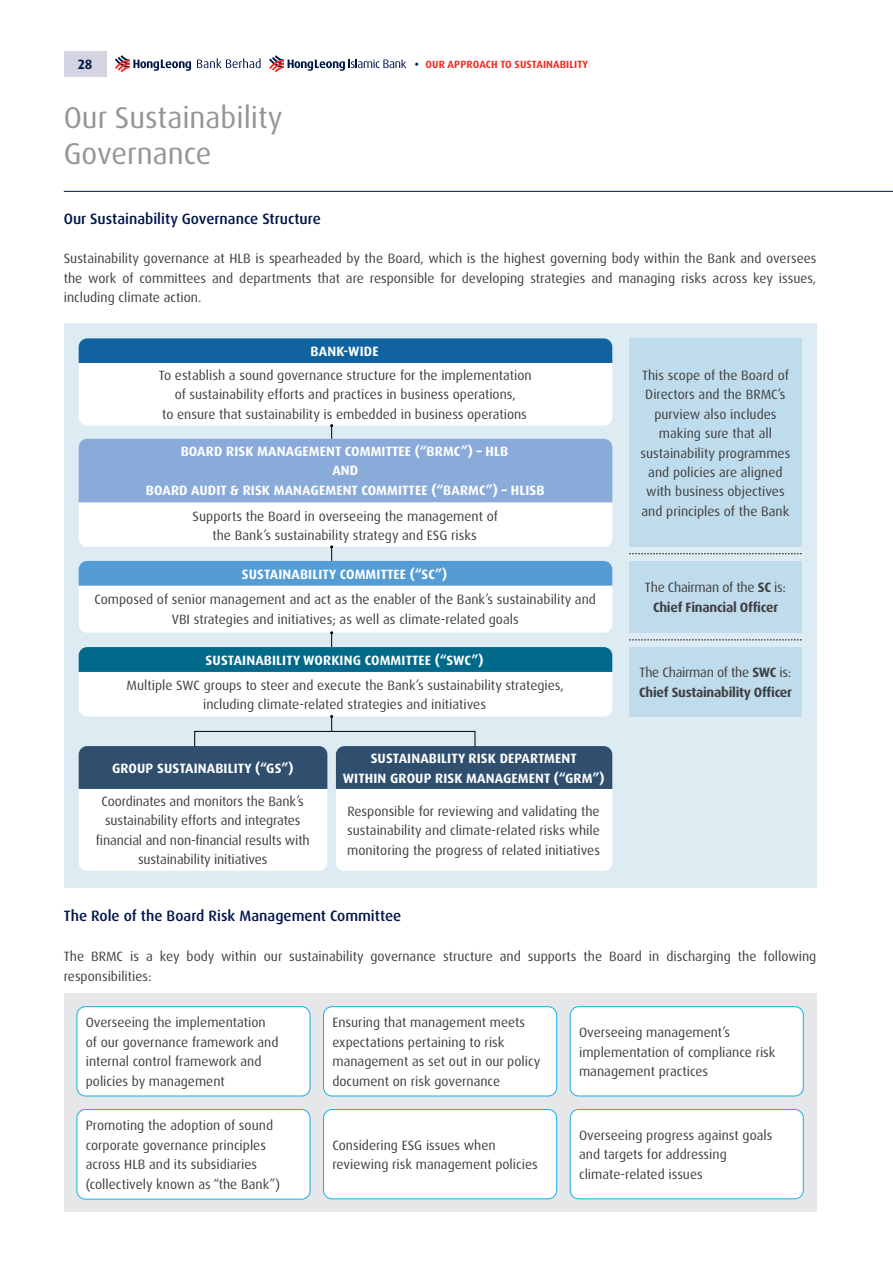
<style>
.page{position:relative;width:893px;height:1263px;background:#fff}
.page>*{position:absolute;margin:0;border:0;box-sizing:border-box;transform-origin:0 0}
.t1{font:30px/36px "Dax OT";color:#939598}
.t2{font:500 15px "Dax OT";color:#001648}
.t3{font:13.5px/19.5px "Dax OT";color:#414042}
.t4{font:700 13.5px/19.5px "Dax OT";letter-spacing:.01em;color:#fff;text-align:center}
.t5{font:700 13.5px/19.5px "Dax OT";letter-spacing:-.02em;color:#414042;text-align:center}
.t6{font:700 13.5px "Dax OT";color:#001648}
.t7{font:700 10.5px "Dax OT";letter-spacing:.01em;color:#ee3124}
.s1{color:#001648}
.s2{font-weight:400}
</style>
<div class="page">
<hr style="left:64px;top:191px;width:829px;height:1px;background:#001648">
<div style="left:64px;top:51px;width:42px;height:26px;background:#d3d4e0"></div>
<svg style="left:197px;top:58px;width:64px;height:10px"></svg>
<svg style="left:115px;top:55px;width:76px;height:17px"></svg>
<svg style="left:269px;top:55px;width:137px;height:17px"></svg>
<div style="left:64px;top:323px;width:752px;height:565px;background:#ddebf3"></div>
<svg style="left:79px;top:746px;width:248px;height:125px"></svg>
<svg style="left:336px;top:746px;width:276px;height:125px"></svg>
<div style="left:195px;top:731px;width:280px;height:16px;border:1px solid #000"></div>
<svg style="left:79px;top:338px;width:533px;height:393px"></svg>
<div style="left:629px;top:338px;width:173px;height:208px;background:#bedceb"></div>
<div style="left:629px;top:561px;width:173px;height:72px;background:#bedceb"></div>
<div style="left:629px;top:647px;width:173px;height:69px;background:#bedceb"></div>
<svg style="left:629px;top:553px;width:173px;height:1px"></svg>
<svg style="left:629px;top:640px;width:173px;height:1px"></svg>
<div style="left:64px;top:993px;width:752px;height:219px;background:#e6e7e8"></div>
<div style="left:77px;top:1007px;width:233px;height:89px;background:#fff;border-radius:9px"></div>
<div style="left:77px;top:1006px;width:233px;height:90px;border:1px solid #14b1e7;border-radius:9px"></div>
<div style="left:324px;top:1007px;width:233px;height:89px;background:#fff;border-radius:9px"></div>
<div style="left:323px;top:1006px;width:234px;height:90px;border:1px solid #14b1e7;border-radius:9px"></div>
<div style="left:570px;top:1007px;width:233px;height:89px;background:#fff;border-radius:9px"></div>
<div style="left:570px;top:1006px;width:234px;height:90px;border:1px solid #14b1e7;border-radius:9px"></div>
<div style="left:77px;top:1109px;width:233px;height:90px;background:#fff;border-radius:9px"></div>
<div style="left:77px;top:1109px;width:233px;height:90px;border:1px solid #14b1e7;border-radius:9px"></div>
<div style="left:324px;top:1109px;width:233px;height:90px;background:#fff;border-radius:9px"></div>
<div style="left:323px;top:1109px;width:234px;height:90px;border:1px solid #14b1e7;border-radius:9px"></div>
<div style="left:570px;top:1109px;width:233px;height:90px;background:#fff;border-radius:9px"></div>
<div style="left:570px;top:1109px;width:234px;height:90px;border:1px solid #14b1e7;border-radius:9px"></div>
<p class="t6" style="left:78px;top:56px;width:16px">28</p>
<p class="t7" style="left:415px;top:58px;width:175px"><span class="s1">•</span> OUR APPROACH TO SUSTAINABILITY</p>
<h1 class="t1" style="left:64px;top:100px;width:220px">Our Sustainability<br>Governance</h1>
<p class="t2" style="left:64px;top:210px;width:259px">Our Sustainability Governance Structure</p>
<p class="t3" style="left:64px;top:249px;width:754px;text-align:justify">Sustainability governance at HLB is spearheaded by the Board, which is the highest governing body within the Bank and oversees the work of committees and departments that are responsible for developing strategies and managing risks across key issues, including climate action.</p>
<p class="t4" style="left:311px;top:342px;width:69px">BANK-WIDE</p>
<p class="t3" style="left:159px;top:366px;width:374px;text-align:center">To establish a sound governance structure for the implementation of sustainability efforts and practices in business operations,<br>to ensure that sustainability is embedded in business operations</p>
<p class="t4" style="left:146px;top:441px;width:400px">BOARD RISK MANAGEMENT COMMITTEE (“BRMC”) – HLB<br>AND<br>BOARD AUDIT &amp; RISK MANAGEMENT COMMITTEE (“BARMC”) – HLISB</p>
<p class="t3" style="left:193px;top:506px;width:307px;text-align:center">Supports the Board in overseeing the management of the Bank’s sustainability strategy and ESG risks</p>
<p class="t4" style="left:242px;top:564px;width:207px">SUSTAINABILITY COMMITTEE (“SC”)</p>
<p class="t3" style="left:95px;top:590px;width:503px;text-align:center">Composed of senior management and act as the enabler of the Bank’s sustainability and<br>VBI strategies and initiatives; as well as climate-related goals</p>
<p class="t4" style="left:206px;top:650px;width:279px">SUSTAINABILITY WORKING COMMITTEE (“SWC”)</p>
<p class="t3" style="left:127px;top:675px;width:439px;text-align:center">Multiple SWC groups to steer and execute the Bank’s sustainability strategies, including climate-related strategies and initiatives</p>
<p class="t4" style="left:112px;top:758px;width:183px">GROUP SUSTAINABILITY (“GS”)</p>
<p class="t3" style="left:96px;top:792px;width:215px;text-align:center">Coordinates and monitors the Bank’s sustainability efforts and integrates financial and non-financial results with sustainability initiatives</p>
<p class="t4" style="left:343px;top:749px;width:263px">SUSTAINABILITY RISK DEPARTMENT<br>WITHIN GROUP RISK MANAGEMENT (“GRM”)</p>
<p class="t3" style="left:347px;top:801px;width:254px;text-align:justify">Responsible for reviewing and validating the sustainability and climate-related risks while monitoring the progress of related initiatives</p>
<p class="t3" style="left:641px;top:365px;width:151px;text-align:center">This scope of the Board of<br>Directors and the BRMC’s purview also includes making sure that all sustainability programmes and policies are aligned with business objectives and principles of the Bank</p>
<p class="t5" style="left:645px;top:578px;width:143px"><span class="s2">The Chairman of the</span> SC <span class="s2">is:<br></span>Chief Financial Officer</p>
<p class="t5" style="left:639px;top:663px;width:154px;text-align:left"><span class="s2">The Chairman of the</span> SWC <span class="s2">is:<br></span>Chief Sustainability Officer</p>
<p class="t2" style="left:64px;top:906px;width:339px">The Role of the Board Risk Management Committee</p>
<p class="t3" style="left:64px;top:947px;width:754px">The BRMC is a key body within our sustainability governance structure and supports the Board in discharging the following responsibilities:</p>
<p class="t3" style="left:86px;top:1013px;width:194px">Overseeing the implementation of our governance framework and internal control framework and policies by management</p>
<p class="t3" style="left:332px;top:1013px;width:210px">Ensuring that management meets expectations pertaining to risk management as set out in our policy document on risk governance</p>
<p class="t3" style="left:579px;top:1023px;width:198px">Overseeing management’s implementation of compliance risk management practices</p>
<p class="t3" style="left:86px;top:1116px;width:196px">Promoting the adoption of sound corporate governance principles across HLB and its subsidiaries (collectively known as “the Bank”)</p>
<p class="t3" style="left:332px;top:1135px;width:207px">Considering ESG issues when reviewing risk management policies</p>
<p class="t3" style="left:579px;top:1126px;width:195px">Overseeing progress against goals and targets for addressing climate-related issues</p>
</div>
